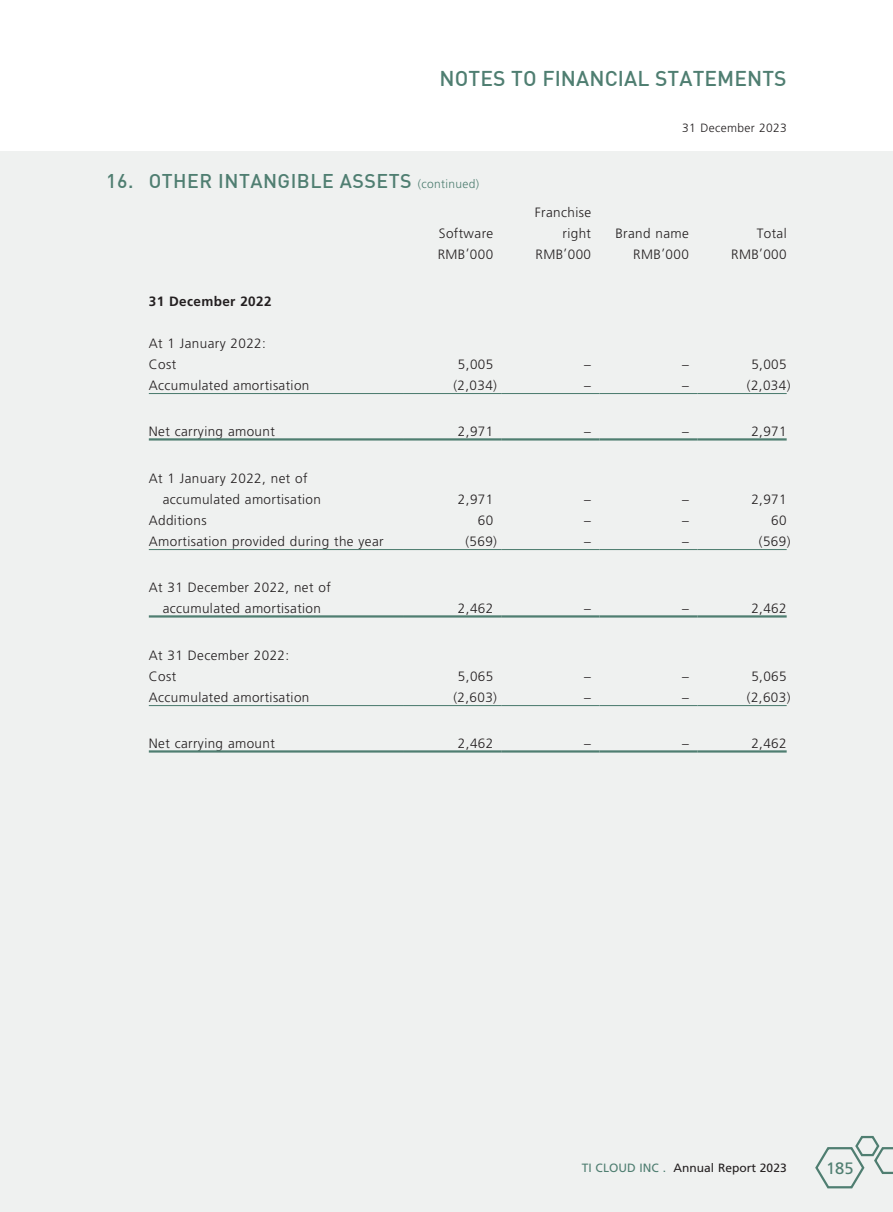
<style>
.page{position:relative;width:893px;height:1212px;background:#fff}
.page>*{position:absolute;margin:0;border:0;box-sizing:border-box;transform-origin:0 0}
.t1{font:21px "DIN Medium";letter-spacing:.005em;color:#4f7e71}
.t2{font:19.5px "DIN Medium";letter-spacing:.025em;color:#4f7e71}
.t3{font:16.5px "Frutiger LT Std";color:#4f7e71}
.t4{font:300 13.5px/21px "Frutiger LT Std";letter-spacing:.03em;color:#231f20}
.t5{font:700 13.5px "Frutiger LT Std";letter-spacing:.03em;color:#231f20}
.t6{font:12px "Frutiger LT Std";letter-spacing:.005em;color:#231f20}
.t7{font:300 12px "Frutiger LT Std";letter-spacing:.03em;color:#231f20}
.s1{font-family:"Frutiger LT Std";font-weight:300;font-size:12px}
.s2{color:#4f7e71}
</style>
<div class="page">
<div style="left:0;top:151px;width:893px;height:1061px;background:#eff1f0"></div>
<svg style="left:815px;top:1135px;width:78px;height:54px"></svg>
<hr style="left:149px;top:393px;width:255px;height:1px;background:#4f7e71">
<hr style="left:404px;top:393px;width:98px;height:1px;background:#4f7e71">
<hr style="left:502px;top:393px;width:98px;height:1px;background:#4f7e71">
<hr style="left:600px;top:393px;width:97px;height:1px;background:#4f7e71">
<hr style="left:697px;top:393px;width:90px;height:1px;background:#4f7e71">
<hr style="left:149px;top:438px;width:255px;height:2px;background:#4f7e71">
<hr style="left:404px;top:438px;width:98px;height:2px;background:#4f7e71">
<hr style="left:502px;top:438px;width:98px;height:2px;background:#4f7e71">
<hr style="left:600px;top:438px;width:97px;height:2px;background:#4f7e71">
<hr style="left:697px;top:438px;width:90px;height:2px;background:#4f7e71">
<hr style="left:149px;top:549px;width:255px;height:1px;background:#4f7e71">
<hr style="left:404px;top:549px;width:98px;height:1px;background:#4f7e71">
<hr style="left:502px;top:549px;width:98px;height:1px;background:#4f7e71">
<hr style="left:600px;top:549px;width:97px;height:1px;background:#4f7e71">
<hr style="left:697px;top:549px;width:90px;height:1px;background:#4f7e71">
<hr style="left:149px;top:615px;width:255px;height:2px;background:#4f7e71">
<hr style="left:404px;top:615px;width:98px;height:2px;background:#4f7e71">
<hr style="left:502px;top:615px;width:98px;height:2px;background:#4f7e71">
<hr style="left:600px;top:615px;width:97px;height:2px;background:#4f7e71">
<hr style="left:697px;top:615px;width:90px;height:2px;background:#4f7e71">
<hr style="left:149px;top:705px;width:255px;height:1px;background:#4f7e71">
<hr style="left:404px;top:705px;width:98px;height:1px;background:#4f7e71">
<hr style="left:502px;top:705px;width:98px;height:1px;background:#4f7e71">
<hr style="left:600px;top:705px;width:97px;height:1px;background:#4f7e71">
<hr style="left:697px;top:705px;width:90px;height:1px;background:#4f7e71">
<hr style="left:149px;top:750px;width:255px;height:2px;background:#4f7e71">
<hr style="left:404px;top:750px;width:98px;height:2px;background:#4f7e71">
<hr style="left:502px;top:750px;width:98px;height:2px;background:#4f7e71">
<hr style="left:600px;top:750px;width:97px;height:2px;background:#4f7e71">
<hr style="left:697px;top:750px;width:90px;height:2px;background:#4f7e71">
<h1 class="t1" style="left:440px;top:65px;width:349px">NOTES TO FINANCIAL STATEMENTS</h1>
<h2 class="t2" style="left:106px;top:168px;width:374px">16. OTHER INTANGIBLE ASSETS <span class="s1">(continued)</span></h2>
<p class="t4" style="left:439px;top:223px;width:56px">Software</p>
<p class="t7" style="left:682px;top:121px;width:106px">31 December 2023</p>
<p class="t4" style="left:535px;top:202px;width:58px;text-align:right">Franchise right</p>
<p class="t4" style="left:615px;top:223px;width:75px">Brand name</p>
<p class="t4" style="left:757px;top:223px;width:32px">Total</p>
<p class="t5" style="left:149px;top:293px;width:124px">31 December 2022</p>
<p class="t4" style="left:149px;top:333px;width:119px">At 1 January 2022:<br>Cost</p>
<p class="t4" style="left:438px;top:244px;width:57px">RMB’000</p>
<p class="t4" style="left:535px;top:244px;width:57px">RMB’000</p>
<p class="t4" style="left:633px;top:244px;width:57px">RMB’000</p>
<p class="t4" style="left:731px;top:244px;width:57px">RMB’000</p>
<p class="t4" style="left:458px;top:354px;width:37px">5,005</p>
<p class="t4" style="left:584px;top:354px;width:8px">–</p>
<p class="t4" style="left:682px;top:354px;width:8px">–</p>
<p class="t4" style="left:751px;top:354px;width:37px">5,005</p>
<p class="t4" style="left:149px;top:375px;width:162px">Accumulated amortisation</p>
<p class="t4" style="left:453px;top:375px;width:45px">(2,034)</p>
<p class="t4" style="left:584px;top:375px;width:8px">–</p>
<p class="t4" style="left:682px;top:375px;width:8px">–</p>
<p class="t4" style="left:747px;top:375px;width:45px">(2,034)</p>
<p class="t4" style="left:149px;top:421px;width:128px">Net carrying amount</p>
<p class="t4" style="left:458px;top:421px;width:37px">2,971</p>
<p class="t4" style="left:584px;top:421px;width:8px">–</p>
<p class="t4" style="left:682px;top:421px;width:8px">–</p>
<p class="t4" style="left:751px;top:421px;width:37px">2,971</p>
<p class="t4" style="left:163px;top:468px;width:160px;text-indent:-14px">At 1 January 2022, net of accumulated amortisation</p>
<p class="t4" style="left:458px;top:489px;width:37px">2,971</p>
<p class="t4" style="left:584px;top:489px;width:8px">–</p>
<p class="t4" style="left:682px;top:489px;width:8px">–</p>
<p class="t4" style="left:751px;top:489px;width:37px">2,971</p>
<p class="t4" style="left:149px;top:510px;width:59px">Additions</p>
<p class="t4" style="left:478px;top:510px;width:17px">60</p>
<p class="t4" style="left:584px;top:510px;width:8px">–</p>
<p class="t4" style="left:682px;top:510px;width:8px">–</p>
<p class="t4" style="left:771px;top:510px;width:17px">60</p>
<p class="t4" style="left:149px;top:531px;width:236px">Amortisation provided during the year</p>
<p class="t4" style="left:465px;top:531px;width:33px">(569)</p>
<p class="t4" style="left:584px;top:531px;width:8px">–</p>
<p class="t4" style="left:682px;top:531px;width:8px">–</p>
<p class="t4" style="left:759px;top:531px;width:33px">(569)</p>
<p class="t4" style="left:149px;top:577px;width:184px;text-align:center">At 31 December 2022, net of accumulated amortisation</p>
<p class="t4" style="left:458px;top:598px;width:37px">2,462</p>
<p class="t4" style="left:584px;top:598px;width:8px">–</p>
<p class="t4" style="left:682px;top:598px;width:8px">–</p>
<p class="t4" style="left:751px;top:598px;width:37px">2,462</p>
<p class="t4" style="left:149px;top:645px;width:142px">At 31 December 2022:<br>Cost</p>
<p class="t4" style="left:458px;top:666px;width:37px">5,065</p>
<p class="t4" style="left:584px;top:666px;width:8px">–</p>
<p class="t4" style="left:682px;top:666px;width:8px">–</p>
<p class="t4" style="left:751px;top:666px;width:37px">5,065</p>
<p class="t4" style="left:149px;top:687px;width:162px">Accumulated amortisation</p>
<p class="t4" style="left:453px;top:687px;width:45px">(2,603)</p>
<p class="t4" style="left:584px;top:687px;width:8px">–</p>
<p class="t4" style="left:682px;top:687px;width:8px">–</p>
<p class="t4" style="left:747px;top:687px;width:45px">(2,603)</p>
<p class="t4" style="left:149px;top:733px;width:128px">Net carrying amount</p>
<p class="t4" style="left:458px;top:733px;width:37px">2,462</p>
<p class="t4" style="left:584px;top:733px;width:8px">–</p>
<p class="t4" style="left:682px;top:733px;width:8px">–</p>
<p class="t4" style="left:751px;top:733px;width:37px">2,462</p>
<p class="t6" style="left:582px;top:1161px;width:206px"><span class="s2">TI CLOUD INC .</span> Annual Report 2023</p>
<p class="t3" style="left:826px;top:1158px;width:29px">185</p>
</div>
